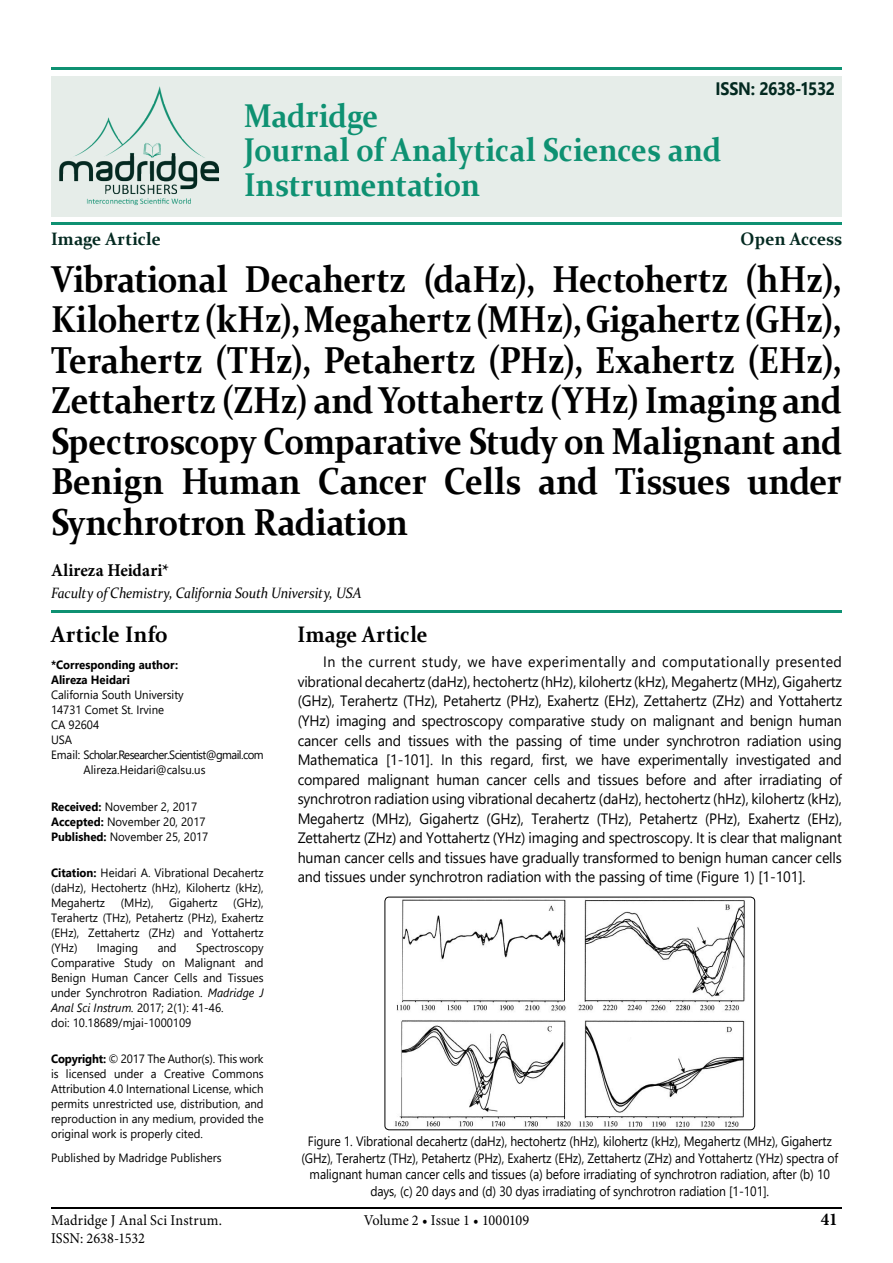
<style>
.page{position:relative;width:893px;height:1263px;background:#fff}
.page>*{position:absolute;margin:0;border:0;box-sizing:border-box;transform-origin:0 0}
.t1{font:700 37.5px/40.5px "Constantia";letter-spacing:-.01em;color:#000;text-align:justify;scale:.9 1}
.t2{font:700 33px/34.5px "Constantia";letter-spacing:.005em;color:#0e9172;scale:.9 1}
.t3{font:700 22.5px "Constantia";letter-spacing:.01em;color:#000;scale:.9 1}
.t4{font:700 22.5px "Constantia";letter-spacing:.01em;color:#000;scale:.95 1}
.t5{font:700 18px "Constantia";letter-spacing:.005em;color:#032920;scale:.95 1}
.t6{font:700 18px "Minion Pro";letter-spacing:.005em;color:#000;scale:.95 1}
.t7{font:700 18px "Segoe UI";letter-spacing:-.025em;color:#032920;scale:.9 1}
.t8{font:15px/19.5px "Segoe UI";letter-spacing:-.01em;color:#000;text-align:justify;scale:.95 1}
.t9{font:15px/18px "Minion Pro";letter-spacing:.005em;color:#000;scale:.95 1}
.t10{font:italic 15px "Constantia";letter-spacing:-.01em;color:#000;scale:.9 1}
.t11{font:13.5px/16.5px "Segoe UI";letter-spacing:-.01em;color:#000;text-align:center;scale:.9 1}
.t12{font:12px/15px "Segoe UI";color:#000;text-align:justify;scale:.95 1}
.t13{font:12px "Segoe UI";letter-spacing:-.05em;color:#000;scale:.95 1}
.t14{font:700 12px/15px "Segoe UI";color:#000;scale:.95 1}
.s1{font-weight:700}
.s2{font-style:italic}
</style>
<div class="page">
<hr style="left:51px;top:1208px;width:791px;height:1px;background:#000">
<div style="left:51px;top:76px;width:791px;height:140px;background:#e6ede9"></div>
<hr style="left:51px;top:223px;width:791px;height:2px;background:#0e9172">
<hr style="left:51px;top:611px;width:791px;height:2px;background:#0e9172">
<hr style="left:51px;top:68px;width:791px;height:2px;background:#0e9172">
<img style="left:59px;top:86px;width:160px;height:120px">
<img style="left:394px;top:899px;width:351px;height:229px">
<div style="left:385px;top:897px;width:370px;height:233px;border:1px solid #000;border-radius:4px"></div>
<p class="t7" style="left:715px;top:71px;width:134px">ISSN: 2638-1532</p>
<h2 class="t2" style="left:244px;top:97px;width:532px">Madridge<br>Journal of Analytical Sciences and<br>Instrumentation</h2>
<p class="t5" style="left:51px;top:226px;width:117px">Image Article</p>
<p class="t5" style="left:741px;top:226px;width:108px">Open Access</p>
<p class="t1" style="left:51px;top:257px;width:880px">Vibrational Decahertz (daHz), Hectohertz (hHz), Kilohertz (kHz), Megahertz (MHz), Gigahertz (GHz), Terahertz (THz), Petahertz (PHz), Exahertz (EHz), Zettahertz (ZHz) and Yottahertz (YHz) Imaging and Spectroscopy Comparative Study on Malignant and Benign Human Cancer Cells and Tissues under Synchrotron Radiation</p>
<p class="t6" style="left:51px;top:557px;width:126px">Alireza Heidari*</p>
<p class="t10" style="left:51px;top:583px;width:347px">Faculty of Chemistry, California South University, USA</p>
<h3 class="t4" style="left:51px;top:618px;width:125px">Article Info</h3>
<p class="t14" style="left:51px;top:657px;width:135px">*Corresponding author:<br>Alireza Heidari</p>
<p class="t12" style="left:51px;top:686px;width:141px">California South University</p>
<p class="t12" style="left:51px;top:701px;width:121px">14731 Comet St. Irvine</p>
<p class="t12" style="left:51px;top:716px;width:52px">CA 92604</p>
<p class="t12" style="left:51px;top:731px;width:24px">USA</p>
<p class="t13" style="left:51px;top:744px;width:225px">Email: Scholar.Researcher.Scientist@gmail.com</p>
<p class="t12" style="left:84px;top:761px;width:130px">Alireza.Heidari@calsu.us</p>
<p class="t12" style="left:51px;top:798px;width:167px;text-align:left"><span class="s1">Received:</span> November 2, 2017<br><span class="s1">Accepted:</span> November 20, 2017<br><span class="s1">Published:</span> November 25, 2017</p>
<p class="t12" style="left:51px;top:864px;width:225px"><span class="s1">Citation:</span> Heidari A. Vibrational Decahertz (daHz), Hectohertz (hHz), Kilohertz (kHz), Megahertz</p>
<h3 class="t3" style="left:298px;top:618px;width:146px">Image Article</h3>
<p class="t8" style="left:298px;top:651px;width:575px;text-indent:26px">In the current study, we have experimentally and computationally presented vibrational decahertz (daHz), hectohertz (hHz), kilohertz (kHz), Megahertz (MHz), Gigahertz (GHz), Terahertz (THz), Petahertz (PHz), Exahertz (EHz), Zettahertz (ZHz) and Yottahertz (YHz) imaging and spectroscopy comparative study on malignant and benign human cancer cells and tissues with the passing of time under synchrotron radiation using Mathematica [1-101]. In this regard, first, we have experimentally investigated and compared malignant human cancer cells and tissues before and after irradiating of synchrotron radiation using vibrational decahertz (daHz), hectohertz (hHz), kilohertz (kHz), Megahertz (MHz), Gigahertz (GHz), Terahertz (THz), Petahertz (PHz), Exahertz (EHz), Zettahertz (ZHz) and Yottahertz (YHz) imaging and spectroscopy. It is clear that malignant human cancer cells and tissues have gradually transformed to benign human cancer cells and tissues under synchrotron radiation with the passing of time (Figure 1) [1-101].</p>
<p class="t12" style="left:121px;top:894px;width:36px">(MHz),</p>
<p class="t12" style="left:169px;top:894px;width:53px">Gigahertz</p>
<p class="t12" style="left:51px;top:894px;width:225px;text-indent:182px">(GHz), Terahertz (THz), Petahertz (PHz), Exahertz (EHz), Zettahertz (ZHz) and Yottahertz (YHz)</p>
<p class="t12" style="left:97px;top:939px;width:45px">Imaging</p>
<p class="t12" style="left:158px;top:939px;width:21px">and</p>
<p class="t12" style="left:51px;top:939px;width:225px;text-align:left;text-indent:145px">Spectroscopy<br>Comparative Study on Malignant and<br>Benign Human Cancer Cells and Tissues under Synchrotron Radiation. <span class="s2">Madridge J<br>Anal Sci Instrum.</span> 2017; 2(1): 41-46.<br>doi: 10.18689/mjai-1000109</p>
<p class="t12" style="left:51px;top:1050px;width:225px"><span class="s1">Copyright:</span> © 2017 The Author(s). This work is licensed under a Creative Commons Attribution 4.0 International License, which permits unrestricted use, distribution, and reproduction in any medium, provided the original work is properly cited.</p>
<p class="t12" style="left:51px;top:1149px;width:181px">Published by Madridge Publishers</p>
<p class="t11" style="left:301px;top:1132px;width:598px">Figure 1. Vibrational decahertz (daHz), hectohertz (hHz), kilohertz (kHz), Megahertz (MHz), Gigahertz (GHz), Terahertz (THz), Petahertz (PHz), Exahertz (EHz), Zettahertz (ZHz) and Yottahertz (YHz) spectra of malignant human cancer cells and tissues (a) before irradiating of synchrotron radiation, after (b) 10 days, (c) 20 days and (d) 30 dyas irradiating of synchrotron radiation [1-101].</p>
<p class="t9" style="left:51px;top:1212px;width:181px">Madridge J Anal Sci Instrum.<br>ISSN: 2638-1532</p>
<p class="t9" style="left:364px;top:1212px;width:176px">Volume 2 • Issue 1 • 1000109</p>
<p class="t6" style="left:821px;top:1206px;width:19px">41</p>
</div>
